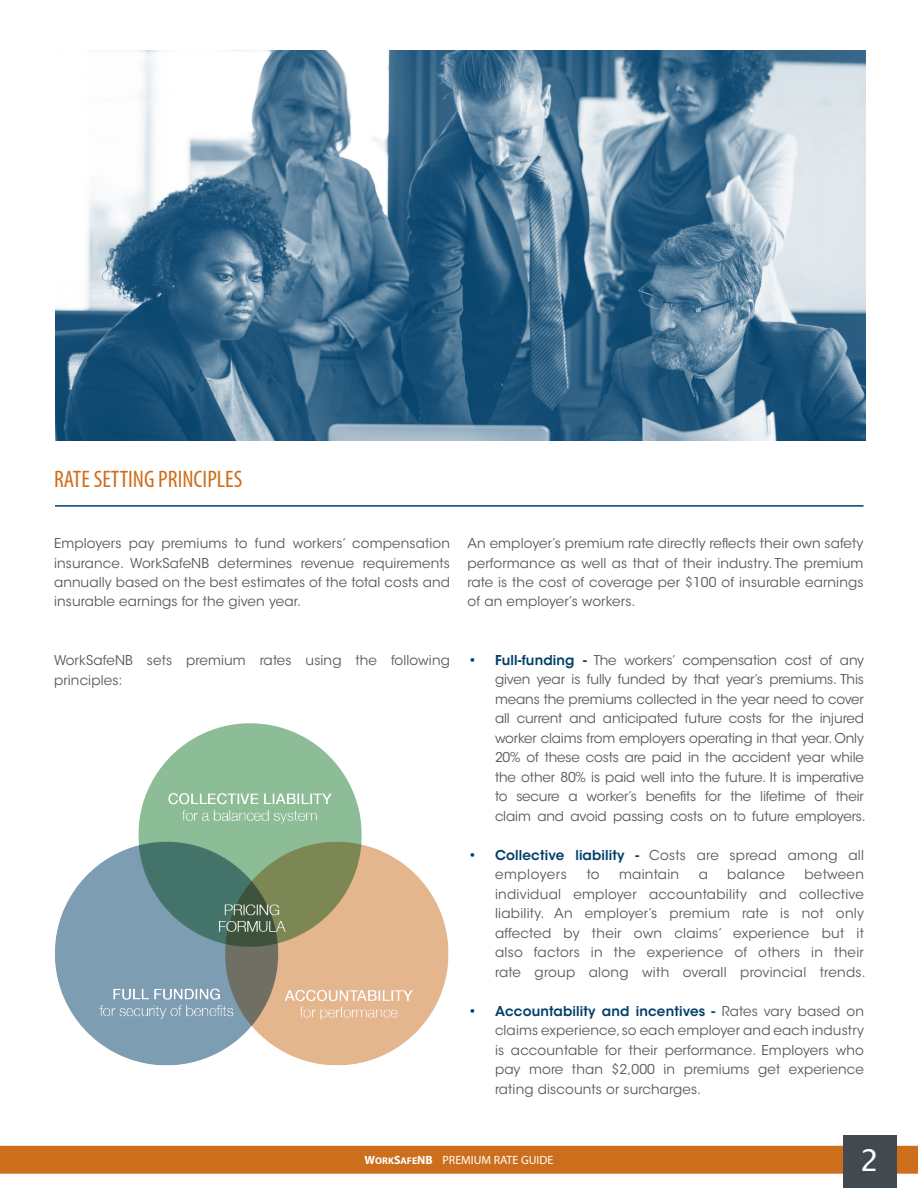
<style>
.page{position:relative;width:918px;height:1188px;background:#fff}
.page>*{position:absolute;margin:0;border:0;box-sizing:border-box;transform-origin:0 0}
.t1{font:30px "Lucida Grande";color:#fff}
.t2{font:condensed 24px "Myriad Pro";color:#cc6e1c}
.t3{font:13.5px/19.5px "ITC Avant Garde Std";letter-spacing:-.01em;color:#58595b;text-align:justify}
.t4{font:13.5px/19.5px "ITC Avant Garde Std";letter-spacing:.02em;color:#58595b}
.t5{font:13.5px/19.5px "ITC Avant Garde Std";letter-spacing:.01em;color:#58595b}
.t6{font:12px "Myriad Pro";color:#fff}
.s1{font-weight:600;color:#003f69}
.s2{font-weight:700}
.s3{font-weight:700;font-size:9.75px}
</style>
<div class="page">
<div style="left:0;top:1146px;width:918px;height:28px;background:#cc6e1c"></div>
<div style="left:843px;top:1135px;width:54px;height:53px;background:#434a4f"></div>
<hr style="left:55px;top:505px;width:809px;height:2px;background:#003f69">
<img style="left:55px;top:723px;width:394px;height:343px">
<img style="left:55px;top:51px;width:810px;height:390px">
<p class="t2" style="left:54px;top:465px;width:190px">RATE SETTING PRINCIPLES</p>
<p class="t3" style="left:54px;top:534px;width:398px">Employers pay premiums to fund workers’ compensation insurance. WorkSafeNB determines revenue requirements annually based on the best estimates of the total costs and insurable earnings for the given year.</p>
<p class="t3" style="left:468px;top:534px;width:398px">An employer’s premium rate directly reflects their own safety performance as well as that of their industry. The premium rate is the cost of coverage per $100 of insurable earnings of an employer’s workers.</p>
<p class="t5" style="left:54px;top:651px;width:397px">WorkSafeNB sets premium rates using the following principles:</p>
<p class="t3" style="left:495px;top:650px;width:372px;text-align:left;text-indent:-27px"><span class="s1">• Full-funding -</span> The workers’ compensation cost of any given year is fully funded by that year’s premiums. This means the premiums collected in the year need to cover all current and anticipated future costs for the injured worker claims from employers operating in that year. Only 20% of these costs are paid in the accident year while the other 80% is paid well into the future. It is imperative to secure a worker’s benefits for the lifetime of their claim and avoid passing costs on to future employers.</p>
<p class="t4" style="left:495px;top:845px;width:370px;text-indent:-27px"><span class="s1">• Collective liability -</span> Costs are spread among all employers</p>
<p class="t4" style="left:495px;top:865px;width:372px;text-indent:310px">between individual employer accountability and collective liability. An employer’s premium rate is not only affected by their own claims’ experience but it also factors in the experience of others in their rate group along with overall provincial trends.</p>
<p class="t3" style="left:495px;top:1001px;width:371px;text-indent:-27px"><span class="s1">• Accountability and incentives -</span> Rates vary based on claims experience, so each employer and each industry is accountable for their performance. Employers who pay more than $2,000 in premiums get experience rating discounts or surcharges.</p>
<p class="t3" style="left:587px;top:865px;width:14px">to</p>
<p class="t4" style="left:619px;top:865px;width:62px">maintain</p>
<p class="t3" style="left:699px;top:865px;width:11px">a</p>
<p class="t4" style="left:727px;top:865px;width:59px">balance</p>
<p class="t6" style="left:365px;top:1153px;width:190px"><span class="s2">W</span><span class="s3">ORK</span><span class="s2">S</span><span class="s3">AFE</span><span class="s2">NB</span> PREMIUM RATE GUIDE</p>
<h1 class="t1" style="left:860px;top:1143px;width:20px">2</h1>
</div>
